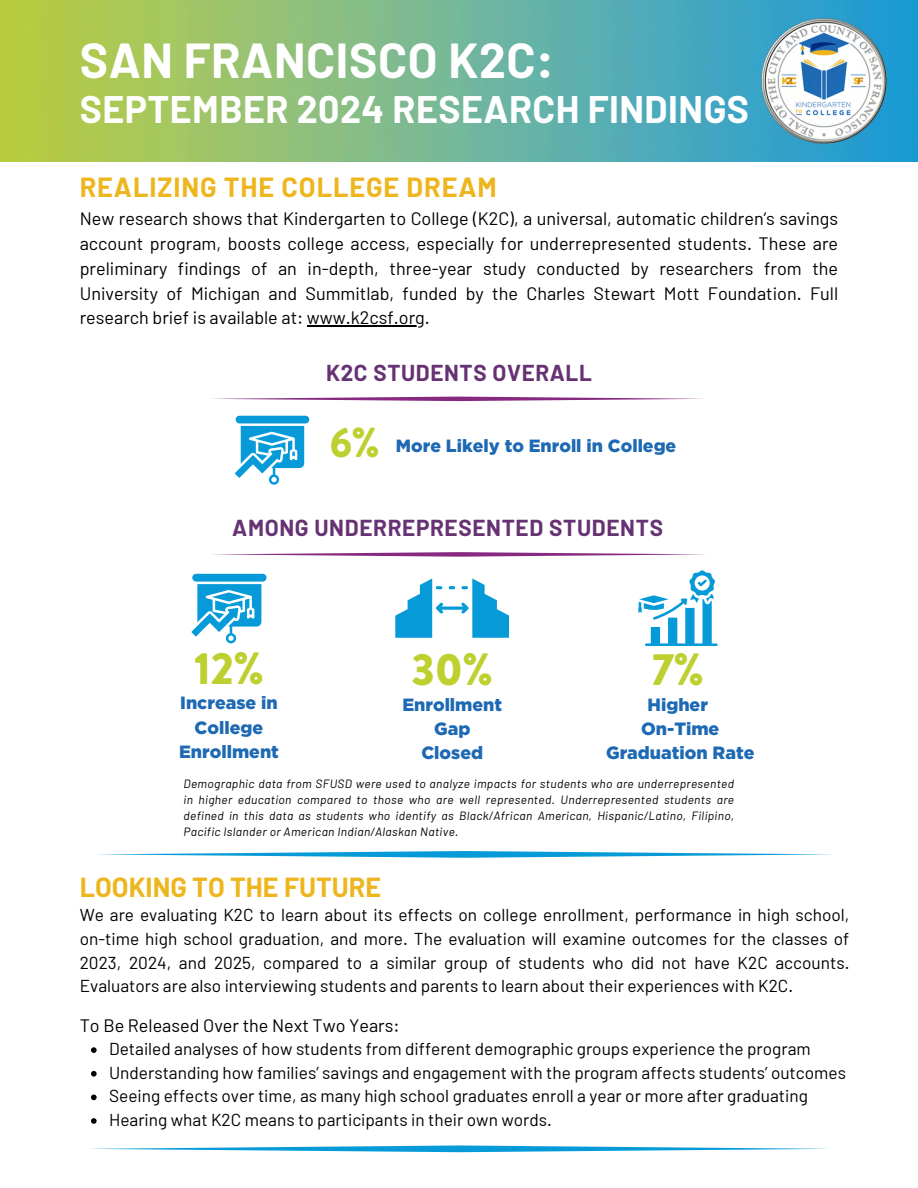
<style>
.page{position:relative;width:918px;height:1188px;background:#fff}
.page>*{position:absolute;margin:0;border:0;box-sizing:border-box;transform-origin:0 0}
.t1{font:700 48px "Barlow";letter-spacing:.01em;color:#fff}
.t2{font:900 45.15px "Brandon Grotesque";color:#bed02f}
.t3{font:900 41.7px "Brandon Grotesque";color:#bed02f}
.t4{font:700 37.5px "Barlow";letter-spacing:.01em;color:#fff}
.t5{font:700 27px "Barlow";letter-spacing:.035em;color:#eeb61e}
.t6{font:700 27px "Barlow";color:#eeb61e}
.t7{font:700 22.65px "Barlow";letter-spacing:.03em;color:#673273}
.t8{font:700 22.5px "Barlow";letter-spacing:.03em;color:#673273}
.t9{font:18px/24.8px "Barlow";color:#000;text-align:justify}
.t10{font:900 17.7px/24.2px "Gotham";color:#1e69b4;text-align:center}
.t11{font:17.25px/23.7px "Barlow";color:#000;text-align:justify}
.t12{font:italic 12px/16px "Barlow";letter-spacing:.03em;color:#000;text-align:justify}
</style>
<div class="page">
<img style="left:0;top:0;width:918px;height:162px">
<img style="left:757px;top:13px;width:135px;height:135px">
<svg style="left:96px;top:851px;width:737px;height:7px"></svg>
<svg style="left:90px;top:1145px;width:738px;height:7px"></svg>
<svg style="left:638px;top:570px;width:79px;height:76px"></svg>
<svg style="left:191px;top:574px;width:76px;height:69px"></svg>
<svg style="left:212px;top:552px;width:494px;height:5px"></svg>
<svg style="left:235px;top:416px;width:74px;height:68px"></svg>
<svg style="left:212px;top:397px;width:492px;height:4px"></svg>
<svg style="left:395px;top:578px;width:114px;height:60px"></svg>
<hr style="left:307px;top:325px;width:118px;height:2px;background:#000">
<svg style="left:91px;top:1047px;width:6px;height:6px"></svg>
<svg style="left:91px;top:1071px;width:6px;height:6px"></svg>
<svg style="left:91px;top:1095px;width:6px;height:5px"></svg>
<svg style="left:91px;top:1118px;width:6px;height:6px"></svg>
<p class="t1" style="left:80px;top:30px;width:476px">SAN FRANCISCO K2C:</p>
<p class="t4" style="left:80px;top:86px;width:671px">SEPTEMBER 2024 RESEARCH FINDINGS</p>
<p class="t5" style="left:80px;top:170px;width:419px">REALIZING THE COLLEGE DREAM</p>
<p class="t9" style="left:80px;top:206px;width:760px">New research shows that Kindergarten to College (K2C), a universal, automatic children’s savings account program, boosts college access, especially for underrepresented students. These are preliminary findings of an in-depth, three-year study conducted by researchers from the University of Michigan and Summitlab, funded by the Charles Stewart Mott Foundation. Full research brief is available at: www.k2csf.org.</p>
<h5 class="t8" style="left:326px;top:358px;width:267px">K2C STUDENTS OVERALL</h5>
<p class="t3" style="left:330px;top:414px;width:52px">6%</p>
<h4 class="t10" style="left:396px;top:434px;width:282px">More Likely to Enroll in College</h4>
<p class="t7" style="left:232px;top:513px;width:432px">AMONG UNDERREPRESENTED STUDENTS</p>
<h6 class="t2" style="left:194px;top:636px;width:71px">12%</h6>
<h3 class="t10" style="left:179px;top:690px;width:101px">Increase in<br>College<br>Enrollment</h3>
<p class="t2" style="left:412px;top:638px;width:83px">30%</p>
<h4 class="t10" style="left:402px;top:692px;width:101px">Enrollment<br>Gap</h4>
<p class="t10" style="left:421px;top:741px;width:63px">Closed</p>
<h2 class="t2" style="left:652px;top:638px;width:54px">7%</h2>
<p class="t10" style="left:648px;top:692px;width:62px">Higher</p>
<p class="t10" style="left:606px;top:716px;width:150px">On-Time<br>Graduation Rate</p>
<p class="t12" style="left:183px;top:775px;width:552px">Demographic data from SFUSD were used to analyze impacts for students who are underrepresented in higher education compared to those who are well represented. Underrepresented students are defined in this data as students who identify as Black/African American, Hispanic/Latino, Filipino, Pacific Islander or American Indian/Alaskan Native.</p>
<h3 class="t6" style="left:80px;top:870px;width:303px">LOOKING TO THE FUTURE</h3>
<p class="t11" style="left:80px;top:903px;width:771px">We are evaluating K2C to learn about its effects on college enrollment, performance in high school, on-time high school graduation, and more. The evaluation will examine outcomes for the classes of 2023, 2024, and 2025, compared to a similar group of students who did not have K2C accounts.<br>Evaluators are also interviewing students and parents to learn about their experiences with K2C.</p>
<p class="t9" style="left:80px;top:1012px;width:321px">To Be Released Over the Next Two Years:</p>
<p class="t11" style="left:109px;top:1036px;width:739px;text-align:left">Detailed analyses of how students from different demographic groups experience the program Understanding how families’ savings and engagement with the program affects students’ outcomes Seeing effects over time, as many high school graduates enroll a year or more after graduating Hearing what K2C means to participants in their own words.</p>
</div>
